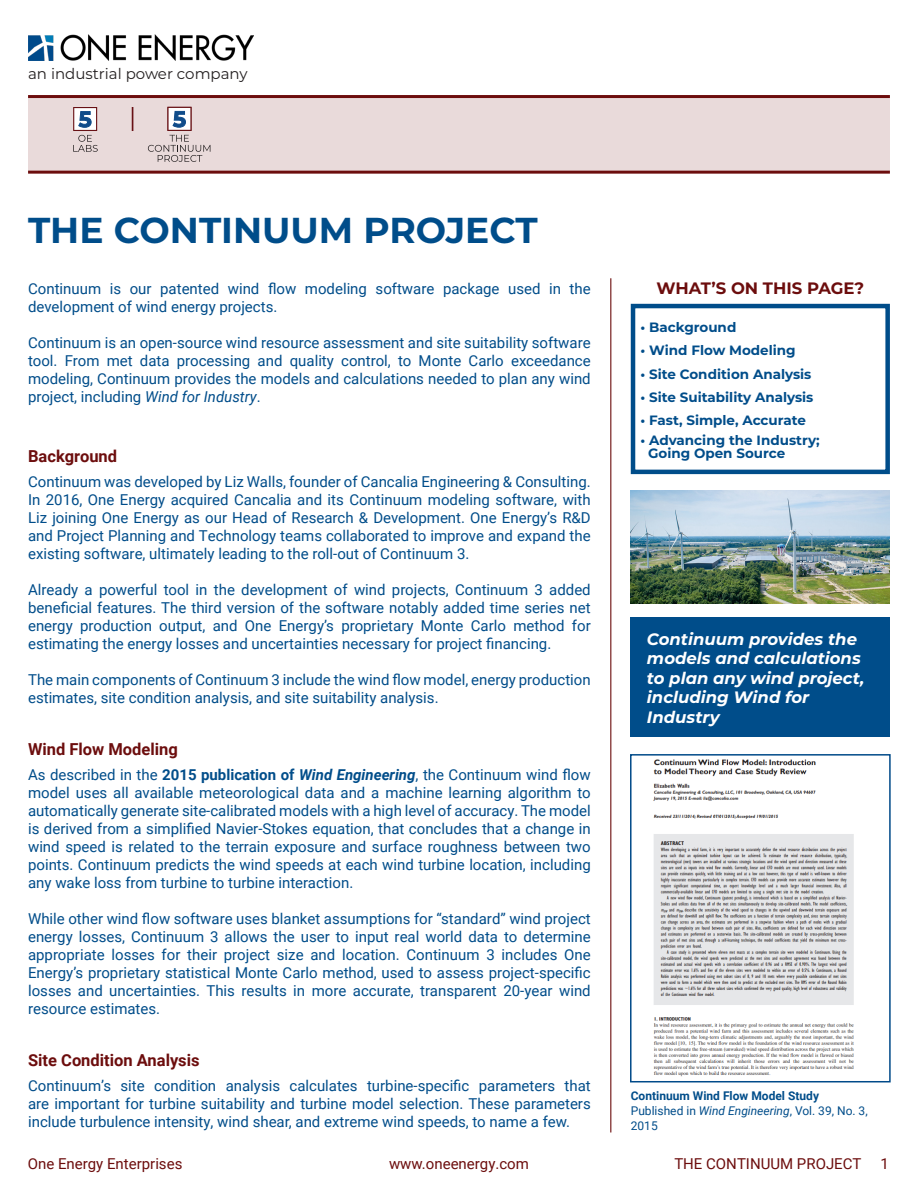
<style>
.page{position:relative;width:918px;height:1188px;background:#fff}
.page>*{position:absolute;margin:0;border:0;box-sizing:border-box;transform-origin:0 0}
.t1{font:700 36px "Montserrat";color:#004d8a}
.t2{font:italic 700 16.5px/19.5px "Montserrat";color:#fff}
.t3{font:700 16.5px "Roboto";color:#6c0d0d}
.t4{font:700 16.5px "Montserrat";color:#6c0d0d}
.t5{font:15px/18px "Roboto";color:#004d8a;text-align:justify}
.t6{font:15px "Roboto";color:#6c0d0d}
.t7{font:15px "Montserrat";color:#231f20}
.t8{font:700 13.5px/13.5px "Montserrat";color:#004d8a}
.t9{font:12px/15px "Roboto";color:#004d8a}
.t10{font:700 12px "Roboto";color:#004d8a}
.s1{font-style:italic}
.s2{font-weight:700}
.s3{font-weight:700;font-style:italic}
</style>
<div class="page">
<img style="left:28px;top:35px;width:226px;height:26px">
<div style="left:28px;top:97px;width:862px;height:75px;background:#e9dada"></div>
<hr style="left:28px;top:95px;width:862px;height:3px;background:#6c0d0d">
<hr style="left:28px;top:171px;width:862px;height:3px;background:#6c0d0d">
<hr style="left:610px;top:278px;width:2px;height:854px;background:#6c0d0d">
<div style="left:631px;top:304px;width:259px;height:170px;border:4px solid #004d8a"></div>
<div style="left:631px;top:617px;width:259px;height:119px;background:#004d8a"></div>
<svg style="left:132px;top:107px;width:1px;height:24px"></svg>
<svg style="left:73px;top:107px;width:25px;height:45px"></svg>
<svg style="left:148px;top:107px;width:62px;height:55px"></svg>
<img style="left:653px;top:759px;width:201px;height:318px">
<div style="left:630px;top:754px;width:261px;height:328px;border:2px solid #004a89"></div>
<img style="left:631px;top:491px;width:259px;height:112px">
<p class="t7" style="left:28px;top:63px;width:221px">an industrial power company</p>
<p class="t1" style="left:28px;top:204px;width:511px">THE CONTINUUM PROJECT</p>
<p class="t5" style="left:28px;top:279px;width:564px">Continuum is our patented wind flow modeling software package used in the development of wind energy projects.</p>
<p class="t5" style="left:28px;top:333px;width:564px">Continuum is an open-source wind resource assessment and site suitability software tool. From met data processing and quality control, to Monte Carlo exceedance modeling, Continuum provides the models and calculations needed to plan any wind project, including <span class="s1">Wind for Industry</span>.</p>
<p class="t3" style="left:28px;top:445px;width:91px">Background</p>
<p class="t5" style="left:28px;top:472px;width:564px">Continuum was developed by Liz Walls, founder of Cancalia Engineering &amp; Consulting.<br>In 2016, One Energy acquired Cancalia and its Continuum modeling software, with Liz joining One Energy as our Head of Research &amp; Development. One Energy’s R&amp;D and Project Planning and Technology teams collaborated to improve and expand the existing software, ultimately leading to the roll-out of Continuum 3.</p>
<p class="t5" style="left:28px;top:580px;width:564px">Already a powerful tool in the development of wind projects, Continuum 3 added beneficial features. The third version of the software notably added time series net energy production output, and One Energy’s proprietary Monte Carlo method for estimating the energy losses and uncertainties necessary for project financing.</p>
<p class="t5" style="left:28px;top:670px;width:564px">The main components of Continuum 3 include the wind flow model, energy production estimates, site condition analysis, and site suitability analysis.</p>
<p class="t3" style="left:28px;top:738px;width:151px">Wind Flow Modeling</p>
<p class="t5" style="left:28px;top:765px;width:564px">As described in the <span class="s2">2015 publication of</span> <span class="s3">Wind Engineering</span>, the Continuum wind flow model uses all available meteorological data and a machine learning algorithm to automatically generate site-calibrated models with a high level of accuracy. The model is derived from a simplified Navier-Stokes equation, that concludes that a change in wind speed is related to the terrain exposure and surface roughness between two points. Continuum predicts the wind speeds at each wind turbine location, including any wake loss from turbine to turbine interaction.</p>
<p class="t5" style="left:28px;top:909px;width:564px">While other wind flow software uses blanket assumptions for “standard” wind project energy losses, Continuum 3 allows the user to input real world data to determine appropriate losses for their project size and location. Continuum 3 includes One Energy’s proprietary statistical Monte Carlo method, used to assess project-specific losses and uncertainties. This results in more accurate, transparent 20-year wind resource estimates.</p>
<p class="t3" style="left:28px;top:1049px;width:173px">Site Condition Analysis</p>
<p class="t5" style="left:28px;top:1076px;width:564px">Continuum’s site condition analysis calculates turbine-specific parameters that are important for turbine suitability and turbine model selection. These parameters include turbulence intensity, wind shear, and extreme wind speeds, to name a few.</p>
<p class="t4" style="left:656px;top:276px;width:209px">WHAT’S ON THIS PAGE?</p>
<p class="t8" style="left:640px;top:320px;width:97px">• Background</p>
<p class="t8" style="left:640px;top:343px;width:157px"><span class="s1">•</span> Wind Flow Modeling</p>
<p class="t8" style="left:640px;top:366px;width:172px">• Site Condition Analysis</p>
<p class="t8" style="left:640px;top:390px;width:175px">• Site Suitability Analysis</p>
<p class="t8" style="left:640px;top:413px;width:167px">• Fast, Simple, Accurate</p>
<p class="t8" style="left:648px;top:432px;width:173px;text-indent:-8px">• Advancing the Industry;<br>Going Open Source</p>
<p class="t2" style="left:647px;top:628px;width:219px">Continuum provides the models and calculations to plan any wind project, including Wind for<br>Industry</p>
<p class="t10" style="left:631px;top:1087px;width:190px">Continuum Wind Flow Model Study</p>
<p class="t9" style="left:631px;top:1103px;width:238px">Published in <span class="s1">Wind Engineering</span>, Vol. 39, No. 3,<br>2015</p>
<p class="t6" style="left:28px;top:1153px;width:156px">One Energy Enterprises</p>
<p class="t6" style="left:389px;top:1153px;width:141px">www.oneenergy.com</p>
<p class="t6" style="left:674px;top:1153px;width:188px">THE CONTINUUM PROJECT</p>
<p class="t6" style="left:881px;top:1153px;width:10px">1</p>
</div>
